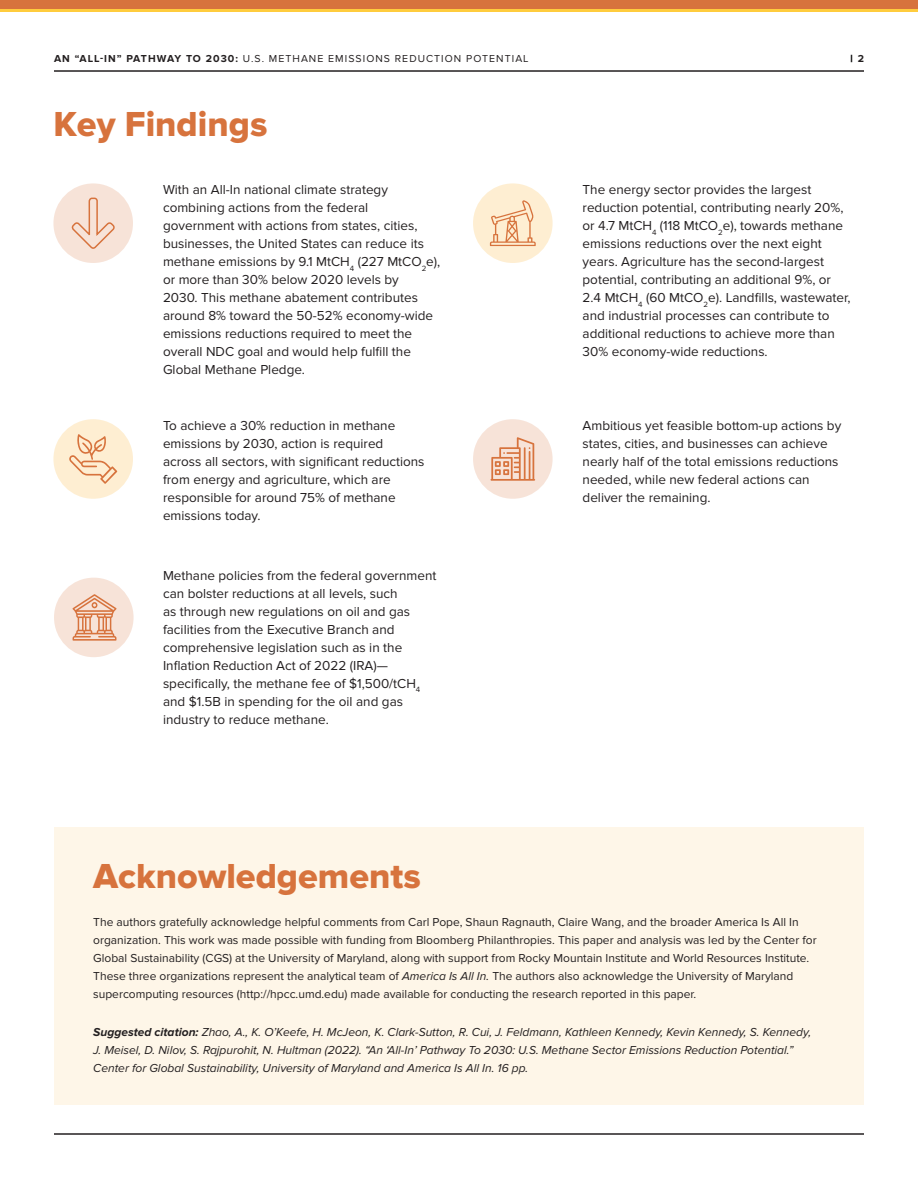
<style>
.page{position:relative;width:918px;height:1188px;background:#fff}
.page>*{position:absolute;margin:0;border:0;box-sizing:border-box;transform-origin:0 0}
.t1{font:36px "Proxima Nova Extrabld";color:#d7733d}
.t2{font:13.5px/18px "Proxima Nova";color:#231f20}
.t3{font:12px/18px "Proxima Nova";color:#231f20}
.t4{font:italic 12px/18px "Proxima Nova";color:#231f20}
.t5{font:10.5px "Proxima Nova";letter-spacing:.1em;color:#231f20}
.t6{font:900 10.5px "Proxima Nova";color:#000}
.s1{font-weight:700}
.s2{font-weight:700;color:#231f20}
.s3{font-style:italic}
</style>
<div class="page">
<div style="left:0;top:0;width:918px;height:9px;background:#d7733d"></div>
<hr style="left:54px;top:1133px;width:810px;height:2px;background:#231f20">
<hr style="left:54px;top:70px;width:810px;height:2px;background:#231f20">
<hr style="left:0;top:9px;width:918px;height:3px;background:#ffcc3e">
<div style="left:53px;top:183px;width:80px;height:80px;background:#f7e3d8;border-radius:50%"></div>
<div style="left:473px;top:419px;width:80px;height:80px;background:#f7e3d8;border-radius:50%"></div>
<div style="left:473px;top:183px;width:80px;height:80px;background:#feeed2;border-radius:50%"></div>
<svg style="left:490px;top:200px;width:46px;height:46px"></svg>
<svg style="left:490px;top:437px;width:45px;height:44px"></svg>
<svg style="left:71px;top:197px;width:44px;height:52px"></svg>
<div style="left:54px;top:827px;width:810px;height:277px;background:#fef6e8"></div>
<div style="left:54px;top:578px;width:80px;height:79px;background:#f7e3d8;border-radius:50%"></div>
<svg style="left:73px;top:594px;width:43px;height:47px"></svg>
<div style="left:53px;top:419px;width:80px;height:80px;background:#feeed2;border-radius:50%"></div>
<svg style="left:69px;top:434px;width:48px;height:50px"></svg>
<p class="t5" style="left:54px;top:53px;width:476px"><span class="s1">AN “ALL-IN” PATHWAY TO 2030:</span> U.S. METHANE EMISSIONS REDUCTION POTENTIAL</p>
<p class="t6" style="left:851px;top:53px;width:15px">| <span class="s2">2</span></p>
<h1 class="t1" style="left:53px;top:104px;width:216px">Key Findings</h1>
<p class="t2" style="left:163px;top:181px;width:279px">With an All-In national climate strategy combining actions from the federal government with actions from states, cities, businesses, the United States can reduce its methane emissions by 9.1 MtCH<sub>4</sub> (227 MtCO<sub>2</sub>e), or more than 30% below 2020 levels by<br>2030. This methane abatement contributes around 8% toward the 50-52% economy-wide emissions reductions required to meet the overall NDC goal and would help fulfill the Global Methane Pledge.</p>
<p class="t2" style="left:163px;top:417px;width:263px">To achieve a 30% reduction in methane emissions by 2030, action is required across all sectors, with significant reductions from energy and agriculture, which are responsible for around 75% of methane emissions today.</p>
<p class="t2" style="left:163px;top:567px;width:275px">Methane policies from the federal government can bolster reductions at all levels, such<br>as through new regulations on oil and gas facilities from the Executive Branch and comprehensive legislation such as in the Inflation Reduction Act of 2022 (IRA)— specifically, the methane fee of $1,500/tCH<sub>4 </sub>and $1.5B in spending for the oil and gas industry to reduce methane.</p>
<p class="t2" style="left:583px;top:181px;width:269px">The energy sector provides the largest reduction potential, contributing nearly 20%, or 4.7 MtCH<sub>4</sub> (118 MtCO<sub>2</sub>e), towards methane emissions reductions over the next eight years. Agriculture has the second-largest potential, contributing an additional 9%, or 2.4 MtCH<sub>4</sub> (60 MtCO<sub>2</sub>e). Landfills, wastewater, and industrial processes can contribute to additional reductions to achieve more than 30% economy-wide reductions.</p>
<p class="t2" style="left:583px;top:417px;width:260px">Ambitious yet feasible bottom-up actions by states, cities, and businesses can achieve nearly half of the total emissions reductions needed, while new federal actions can deliver the remaining.</p>
<h1 class="t1" style="left:93px;top:855px;width:329px">Acknowledgements</h1>
<p class="t3" style="left:93px;top:913px;width:725px">The authors gratefully acknowledge helpful comments from Carl Pope, Shaun Ragnauth, Claire Wang, and the broader America Is All In organization. This work was made possible with funding from Bloomberg Philanthropies. This paper and analysis was led by the Center for Global Sustainability (CGS) at the University of Maryland, along with support from Rocky Mountain Institute and World Resources Institute.<br>These three organizations represent the analytical team of <span class="s3">America Is All In.</span> The authors also acknowledge the University of Maryland supercomputing resources (http://hpcc.umd.edu) made available for conducting the research reported in this paper.</p>
<p class="t4" style="left:93px;top:1024px;width:719px"><span class="s1">Suggested citation:</span> Zhao, A., K. O’Keefe, H. McJeon, K. Clark-Sutton, R. Cui, J. Feldmann, Kathleen Kennedy, Kevin Kennedy, S. Kennedy,<br>J. Meisel, D. Nilov, S. Rajpurohit, N. Hultman (2022). “An ‘All-In’ Pathway To 2030: U.S. Methane Sector Emissions Reduction Potential.”<br>Center for Global Sustainability, University of Maryland and America Is All In. 16 pp.</p>
</div>
